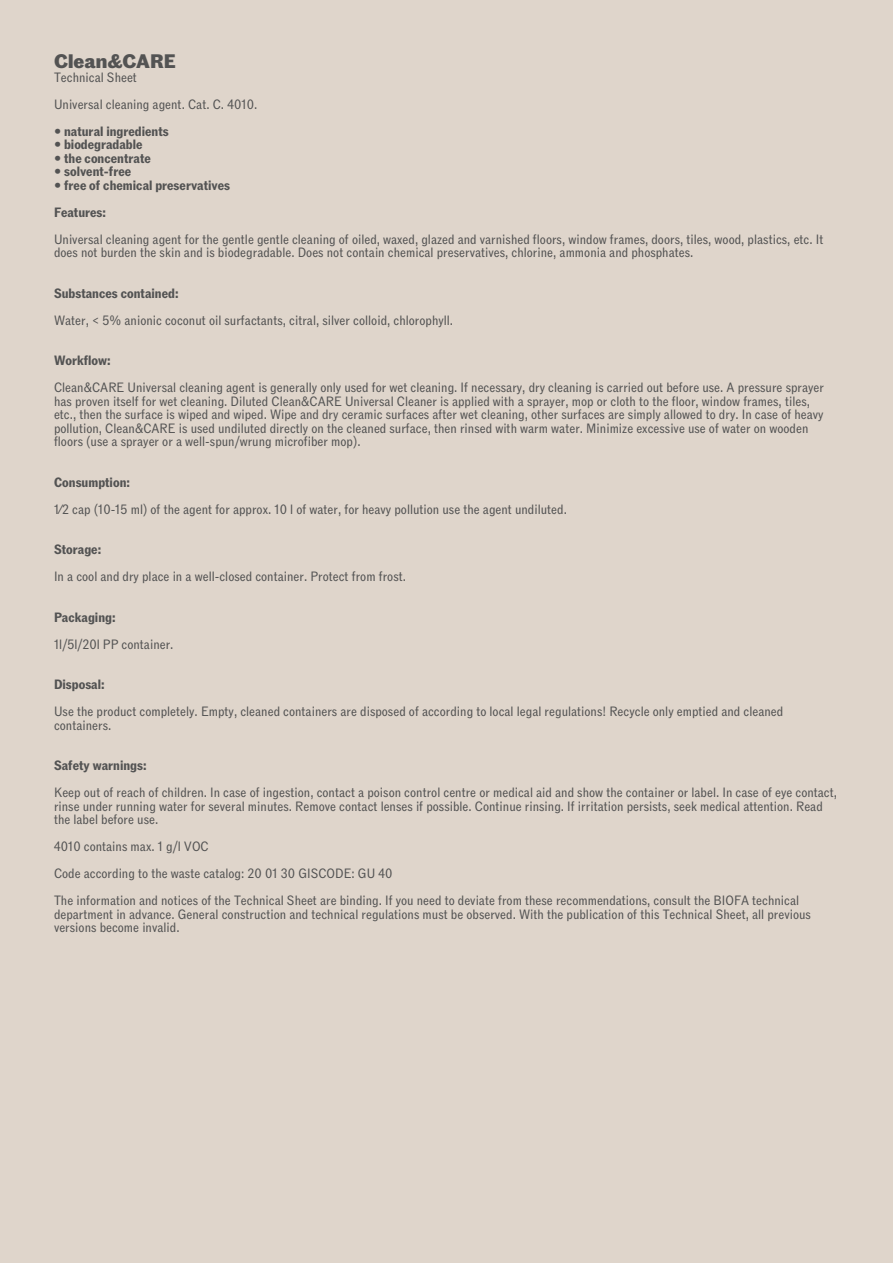
<style>
.page{position:relative;width:893px;height:1263px;background:#fff}
.page>*{position:absolute;margin:0;border:0;box-sizing:border-box;transform-origin:0 0}
.t1{font:700 18px "Caslon Doric";color:#535353}
.t2{font:13.5px/13.5px "ROM Narrow";color:#535353}
.t3{font:700 13.5px "ROM Narrow";color:#535353}
</style>
<div class="page">
<div style="left:1px;top:0;width:892px;height:1263px;background:#dfd5cb"></div>
<p class="t1" style="left:54px;top:47px;width:123px">Clean&amp;CARE</p>
<p class="t2" style="left:54px;top:71px;width:84px">Technical Sheet</p>
<p class="t2" style="left:54px;top:98px;width:205px">Universal cleaning agent. Cat. C. 4010.</p>
<p class="t3" style="left:54px;top:123px;width:116px">• natural ingredients</p>
<p class="t3" style="left:54px;top:137px;width:90px">• biodegradable</p>
<p class="t3" style="left:54px;top:150px;width:98px">• the concentrate</p>
<p class="t3" style="left:54px;top:164px;width:79px">• solvent-free</p>
<p class="t3" style="left:54px;top:177px;width:178px">• free of chemical preservatives</p>
<p class="t3" style="left:54px;top:204px;width:54px">Features:</p>
<p class="t2" style="left:54px;top:233px;width:771px">Universal cleaning agent for the gentle gentle cleaning of oiled, waxed, glazed and varnished floors, window frames, doors, tiles, wood, plastics, etc. It does not burden the skin and is biodegradable. Does not contain chemical preservatives, chlorine, ammonia and phosphates.</p>
<p class="t3" style="left:54px;top:285px;width:126px">Substances contained:</p>
<p class="t2" style="left:54px;top:314px;width:401px">Water, &lt; 5% anionic coconut oil surfactants, citral, silver colloid, chlorophyll.</p>
<p class="t3" style="left:54px;top:353px;width:58px">Workflow:</p>
<p class="t2" style="left:54px;top:381px;width:772px">Clean&amp;CARE Universal cleaning agent is generally only used for wet cleaning. If necessary, dry cleaning is carried out before use. A pressure sprayer has proven itself for wet cleaning. Diluted Clean&amp;CARE Universal Cleaner is applied with a sprayer, mop or cloth to the floor, window frames, tiles, etc., then the surface is wiped and wiped. Wipe and dry ceramic surfaces after wet cleaning, other surfaces are simply allowed to dry. In case of heavy pollution, Clean&amp;CARE is used undiluted directly on the cleaned surface, then rinsed with warm water. Minimize excessive use of water on wooden floors (use a sprayer or a well-spun/wrung microfiber mop).</p>
<p class="t3" style="left:54px;top:474px;width:78px">Consumption:</p>
<p class="t2" style="left:54px;top:503px;width:514px">1⁄2 cap (10-15 ml) of the agent for approx. 10 l of water, for heavy pollution use the agent undiluted.</p>
<p class="t3" style="left:54px;top:542px;width:49px">Storage:</p>
<p class="t2" style="left:54px;top:570px;width:354px">In a cool and dry place in a well-closed container. Protect from frost.</p>
<p class="t3" style="left:54px;top:609px;width:63px">Packaging:</p>
<p class="t2" style="left:54px;top:638px;width:121px">1l/5l/20l PP container.</p>
<p class="t3" style="left:54px;top:677px;width:52px">Disposal:</p>
<p class="t2" style="left:54px;top:705px;width:731px">Use the product completely. Empty, cleaned containers are disposed of according to local legal regulations! Recycle only emptied and cleaned containers.</p>
<p class="t3" style="left:54px;top:758px;width:94px">Safety warnings:</p>
<p class="t2" style="left:54px;top:786px;width:785px">Keep out of reach of children. In case of ingestion, contact a poison control centre or medical aid and show the container or label. In case of eye contact, rinse under running water for several minutes. Remove contact lenses if possible. Continue rinsing. If irritation persists, seek medical attention. Read the label before use.</p>
<p class="t2" style="left:54px;top:840px;width:156px">4010 contains max. 1 g/l VOC</p>
<p class="t2" style="left:54px;top:867px;width:340px">Code according to the waste catalog: 20 01 30 GISCODE: GU 40</p>
<p class="t2" style="left:54px;top:894px;width:758px">The information and notices of the Technical Sheet are binding. If you need to deviate from these recommendations, consult the BIOFA technical department in advance. General construction and technical regulations must be observed. With the publication of this Technical Sheet, all previous versions become invalid.</p>
</div>
